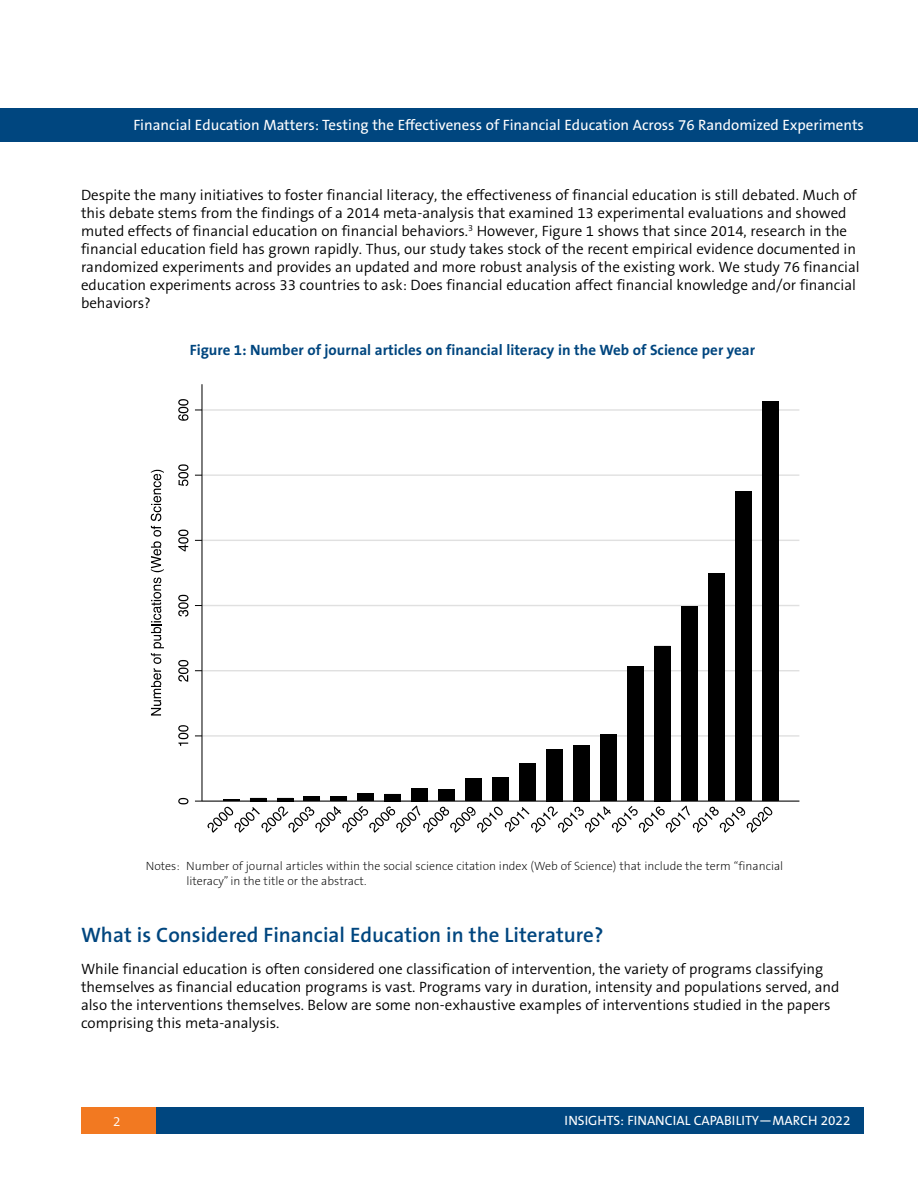
<style>
.page{position:relative;width:918px;height:1188px;background:#fff}
.page>*{position:absolute;margin:0;border:0;box-sizing:border-box;transform-origin:0 0}
.t1{font:600 21px "The Sans B6";color:#00467f}
.t2{font:300 15px/18px "The Sans B4";color:#000}
.t3{font:15px "The Sans B5 Plain";color:#fff}
.t4{font:700 15px "The Sans B7";color:#00467f}
.t5{font:13.5px "The Sans B5 Plain";color:#fff}
.t6{font:300 13.5px "The Sans B4";color:#fff}
.t7{font:200 12px/15px "The Sans B2";color:#000}
</style>
<div class="page">
<div style="left:155px;top:1107px;width:709px;height:27px;background:#00467f"></div>
<div style="left:81px;top:1107px;width:74px;height:27px;background:#f27921"></div>
<div style="left:0;top:108px;width:918px;height:34px;background:#00467f"></div>
<hr style="left:202px;top:800px;width:597px;height:2px;background:#e0e0e0">
<hr style="left:202px;top:735px;width:597px;height:2px;background:#e0e0e0">
<hr style="left:202px;top:670px;width:597px;height:1px;background:#e0e0e0">
<hr style="left:202px;top:605px;width:597px;height:1px;background:#e0e0e0">
<hr style="left:202px;top:540px;width:597px;height:1px;background:#e0e0e0">
<hr style="left:202px;top:474px;width:597px;height:2px;background:#e0e0e0">
<hr style="left:202px;top:409px;width:597px;height:2px;background:#e0e0e0">
<hr style="left:202px;top:384px;width:1px;height:417px;background:#000">
<svg style="left:178px;top:798px;width:10px;height:6px"></svg>
<svg style="left:178px;top:725px;width:10px;height:21px"></svg>
<svg style="left:178px;top:660px;width:10px;height:22px"></svg>
<svg style="left:178px;top:595px;width:10px;height:22px"></svg>
<svg style="left:178px;top:530px;width:10px;height:21px"></svg>
<svg style="left:178px;top:464px;width:10px;height:22px"></svg>
<svg style="left:178px;top:399px;width:10px;height:22px"></svg>
<svg style="left:151px;top:470px;width:13px;height:246px"></svg>
<hr style="left:202px;top:801px;width:597px;height:1px;background:#000">
<svg style="left:195px;top:401px;width:584px;height:432px"></svg>
<p class="t3" style="left:134px;top:117px;width:732px">Financial Education Matters: Testing the Effectiveness of Financial Education Across 76 Randomized Experiments</p>
<p class="t2" style="left:81px;top:186px;width:780px">Despite the many initiatives to foster financial literacy, the effectiveness of financial education is still debated. Much of this debate stems from the findings of a 2014 meta-analysis that examined 13 experimental evaluations and showed muted effects of financial education on financial behaviors.<sup>3</sup> However, Figure 1 shows that since 2014, research in the financial education field has grown rapidly. Thus, our study takes stock of the recent empirical evidence documented in randomized experiments and provides an updated and more robust analysis of the existing work. We study 76 financial education experiments across 33 countries to ask: Does financial education affect financial knowledge and/or financial behaviors?</p>
<p class="t4" style="left:190px;top:342px;width:567px">Figure 1: Number of journal articles on financial literacy in the Web of Science per year</p>
<p class="t7" style="left:186px;top:859px;width:598px;text-indent:-41px">Notes: Number of journal articles within the social science citation index (Web of Science) that include the term “financial literacy” in the title or the abstract.</p>
<h1 class="t1" style="left:81px;top:924px;width:524px">What is Considered Financial Education in the Literature?</h1>
<p class="t2" style="left:81px;top:960px;width:760px">While financial education is often considered one classification of intervention, the variety of programs classifying themselves as financial education programs is vast. Programs vary in duration, intensity and populations served, and also the interventions themselves. Below are some non-exhaustive examples of interventions studied in the papers comprising this meta-analysis.</p>
<p class="t6" style="left:113px;top:1114px;width:9px">2</p>
<p class="t5" style="left:565px;top:1114px;width:287px">INSIGHTS: FINANCIAL CAPABILITY—MARCH 2022</p>
</div>
